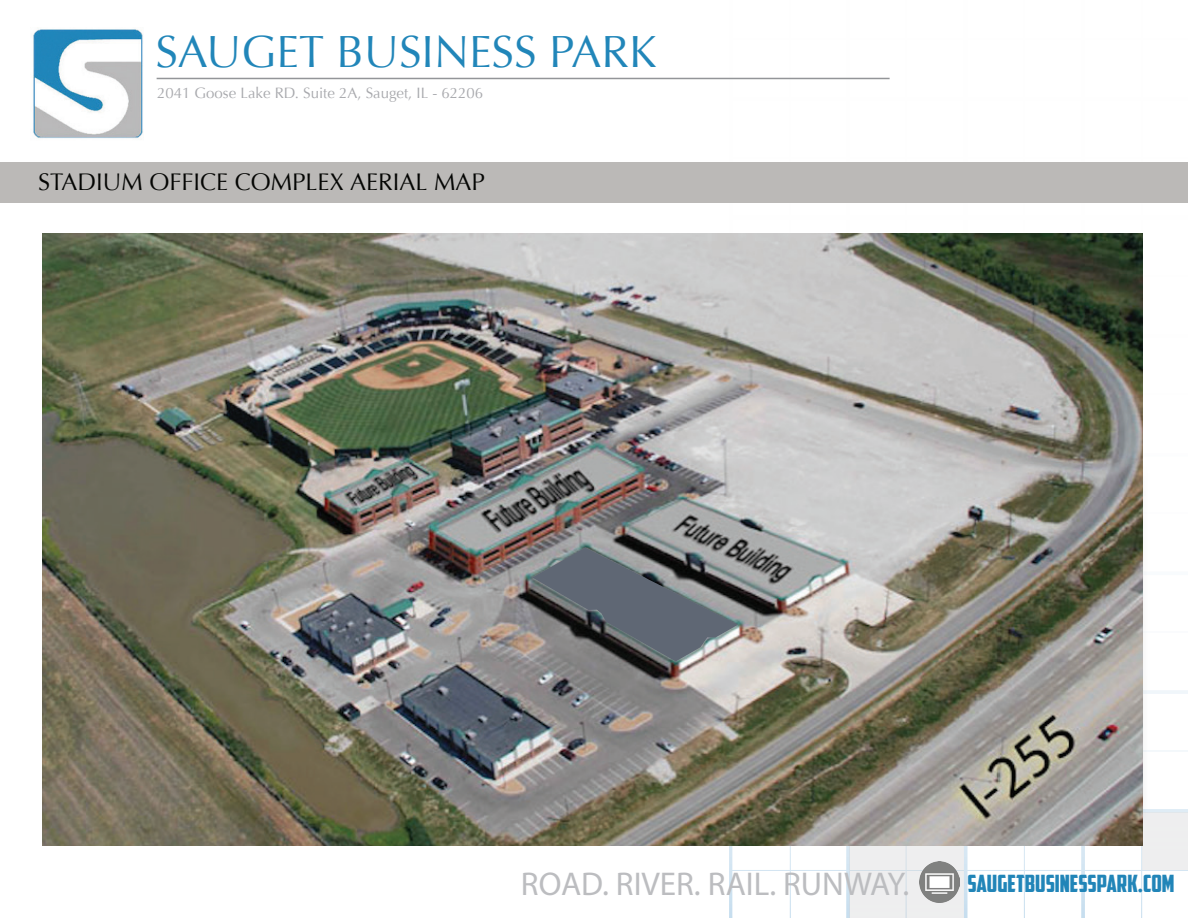
<style>
.page{position:relative;width:1188px;height:918px;background:#fff}
.page>*{position:absolute;margin:0;border:0;box-sizing:border-box;transform-origin:0 0}
.t1{font:45px "Optima";color:#2186b9}
.t2{font:33px "Myriad Pro";color:#bcbdc0}
.t3{font:24px "Optima";color:#040503}
.t4{font:24px "American Captain";color:#2185b8}
.t5{font:15px "Optima";color:#a8a9ad}
</style>
<div class="page">
<img style="left:33px;top:29px;width:110px;height:110px">
<hr style="left:157px;top:78px;width:733px;height:1px;background:#939598">
<div style="left:0;top:162px;width:1188px;height:40px;background:#bbb9b7"></div>
<img style="left:42px;top:234px;width:476px;height:612px">
<img style="left:518px;top:77px;width:670px;height:841px">
<h1 class="t1" style="left:155px;top:26px;width:503px">SAUGET BUSINESS PARK</h1>
<p class="t5" style="left:157px;top:84px;width:328px">2041 Goose Lake RD. Suite 2A, Sauget, IL - 62206</p>
<h3 class="t3" style="left:38px;top:167px;width:448px">STADIUM OFFICE COMPLEX AERIAL MAP</h3>
<h2 class="t2" style="left:521px;top:864px;width:390px">ROAD. RIVER. RAIL. RUNWAY.</h2>
<h3 class="t4" style="left:968px;top:869px;width:208px">SAUGETBUSINESSPARK.COM</h3>
</div>
